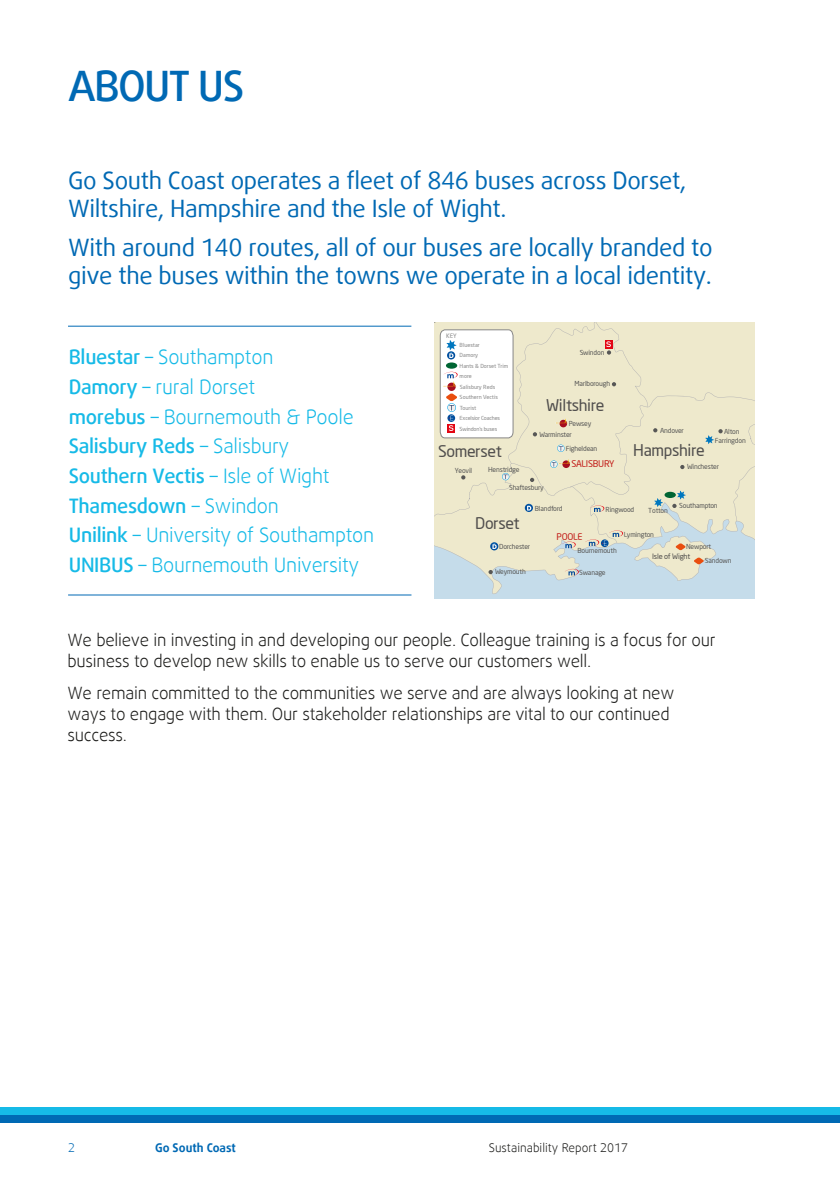
<style>
.page{position:relative;width:840px;height:1191px;background:#fff}
.page>*{position:absolute;margin:0;border:0;box-sizing:border-box;transform-origin:0 0}
.t1{font:500 42px "Daxline Cyr TF";letter-spacing:-.04em;color:#0069b4}
.t2{font:24px/28px "Daxline Cyr TF";letter-spacing:-.015em;color:#0069b4}
.t3{font:300 20px/29.6px "Daxline Cyr TF";letter-spacing:-.015em;color:#16bae7}
.t4{font:300 17px/21px "Daxline Cyr TF";letter-spacing:-.015em;color:#1d1d1b}
.t5{font:15.8px "Neo Sans";letter-spacing:-.025em;color:#504e4d}
.t6{font:300 12px "Daxline Cyr TF";color:#1d1d1b}
.t7{font:700 12px "Daxline Cyr TF";color:#0069b4}
.t8{font:300 12px "Daxline Cyr TF";color:#0069b4}
.t9{font:9px "Neo Sans";letter-spacing:-.025em;color:#c21c18}
.t10{font:7.4px "Neo Sans";letter-spacing:-.025em;color:#504e4d}
.t11{font:6.8px/13.4px "Neo Sans";letter-spacing:-.025em;color:#575756}
.t12{font:6.2px "Neo Sans";color:#878787}
.t13{font:5.4px/10.6px "Neo Sans";color:#878787}
.t14{font:5.4px/10.2px "Neo Sans";letter-spacing:-.03em;color:#878787}
.s1{font-weight:500}
</style>
<div class="page">
<div style="left:434px;top:581px;width:320px;height:17px;background:#c5dcea"></div>
<svg style="left:434px;top:322px;width:320px;height:259px;background:#e7e5cf"></svg>
<hr style="left:68px;top:326px;width:343px;height:1px;background:#0069b4">
<hr style="left:68px;top:594px;width:343px;height:1px;background:#0069b4">
<div style="left:0;top:1106px;width:839px;height:8px;background:#16bae7"></div>
<div style="left:0;top:1114px;width:839px;height:8px;background:#0069b4"></div>
<h1 class="t1" style="left:68px;top:60px;width:178px">ABOUT US</h1>
<h2 class="t2" style="left:68px;top:166px;width:619px">Go South Coast operates a fleet of 846 buses across Dorset,<br>Wiltshire, Hampshire and the Isle of Wight.</h2>
<h2 class="t2" style="left:68px;top:233px;width:646px">With around 140 routes, all of our buses are locally branded to give the buses within the towns we operate in a local identity.</h2>
<p class="t3" style="left:69px;top:342px;width:307px"><span class="s1">Bluestar</span> – Southampton<br><span class="s1">Damory</span> – rural Dorset<br><span class="s1">morebus</span> – Bournemouth &amp; Poole<br><span class="s1">Salisbury Reds</span> – Salisbury<br><span class="s1">Southern Vectis</span> – Isle of Wight<br><span class="s1">Thamesdown</span> – Swindon<br><span class="s1">Unilink</span> – University of Southampton<br><span class="s1">UNIBUS</span> – Bournemouth University</p>
<p class="t12" style="left:446px;top:332px;width:12px">KEY</p>
<p class="t13" style="left:459px;top:339px;width:22px">Bluestar</p>
<p class="t13" style="left:459px;top:350px;width:20px">Damory</p>
<p class="t13" style="left:459px;top:371px;width:14px">more</p>
<p class="t13" style="left:459px;top:360px;width:50px">Hants &amp; Dorset Trim</p>
<p class="t13" style="left:459px;top:381px;width:37px">Salisbury Reds</p>
<p class="t13" style="left:459px;top:391px;width:40px">Southern Vectis<br>Tourist</p>
<p class="t11" style="left:579px;top:345px;width:26px">Swindon</p>
<p class="t11" style="left:574px;top:377px;width:37px">Marlborough</p>
<p class="t5" style="left:546px;top:396px;width:60px">Wiltshire</p>
<p class="t14" style="left:459px;top:413px;width:42px">Excelsior Coaches<br>Swindon’s buses</p>
<p class="t11" style="left:568px;top:416px;width:24px">Pewsey</p>
<p class="t11" style="left:659px;top:423px;width:25px">Andover</p>
<p class="t11" style="left:714px;top:427px;width:32px;line-height:8.8px;text-align:center">Alton<br>Farringdon</p>
<p class="t11" style="left:539px;top:427px;width:34px">Warminster</p>
<p class="t5" style="left:438px;top:442px;width:65px">Somerset</p>
<p class="t5" style="left:633px;top:440px;width:73px">Hampshire</p>
<p class="t11" style="left:565px;top:441px;width:33px">Figheldean</p>
<p class="t9" style="left:571px;top:458px;width:44px">SALISBURY</p>
<p class="t11" style="left:686px;top:460px;width:33px">Winchester</p>
<p class="t11" style="left:487px;top:463px;width:33px">Henstridge</p>
<p class="t11" style="left:454px;top:464px;width:19px">Yeovil</p>
<p class="t11" style="left:509px;top:480px;width:36px">Shaftesbury</p>
<p class="t11" style="left:534px;top:501px;width:29px">Blandford</p>
<p class="t5" style="left:475px;top:514px;width:46px">Dorset</p>
<p class="t11" style="left:605px;top:502px;width:30px">Ringwood</p>
<p class="t11" style="left:648px;top:503px;width:21px">Totton</p>
<p class="t11" style="left:678px;top:499px;width:40px">Southampton</p>
<p class="t11" style="left:499px;top:539px;width:33px">Dorchester</p>
<p class="t9" style="left:556px;top:531px;width:27px">POOLE</p>
<p class="t11" style="left:577px;top:544px;width:41px">Bournemouth</p>
<p class="t11" style="left:494px;top:565px;width:32px">Weymouth</p>
<p class="t11" style="left:579px;top:566px;width:28px">Swanage</p>
<p class="t11" style="left:623px;top:527px;width:32px">Lymington</p>
<p class="t11" style="left:704px;top:540px;width:28px;text-indent:-19px">Newport<br>Sandown</p>
<p class="t10" style="left:651px;top:551px;width:40px">Isle of Wight</p>
<p class="t4" style="left:67px;top:629px;width:649px">We believe in investing in and developing our people. Colleague training is a focus for our business to develop new skills to enable us to serve our customers well.</p>
<p class="t4" style="left:67px;top:682px;width:608px">We remain committed to the communities we serve and are always looking at new ways to engage with them. Our stakeholder relationships are vital to our continued success.</p>
<p class="t8" style="left:68px;top:1140px;width:9px">2</p>
<p class="t7" style="left:155px;top:1140px;width:82px">Go South Coast</p>
<p class="t6" style="left:488px;top:1140px;width:141px">Sustainability Report 2017</p>
</div>
